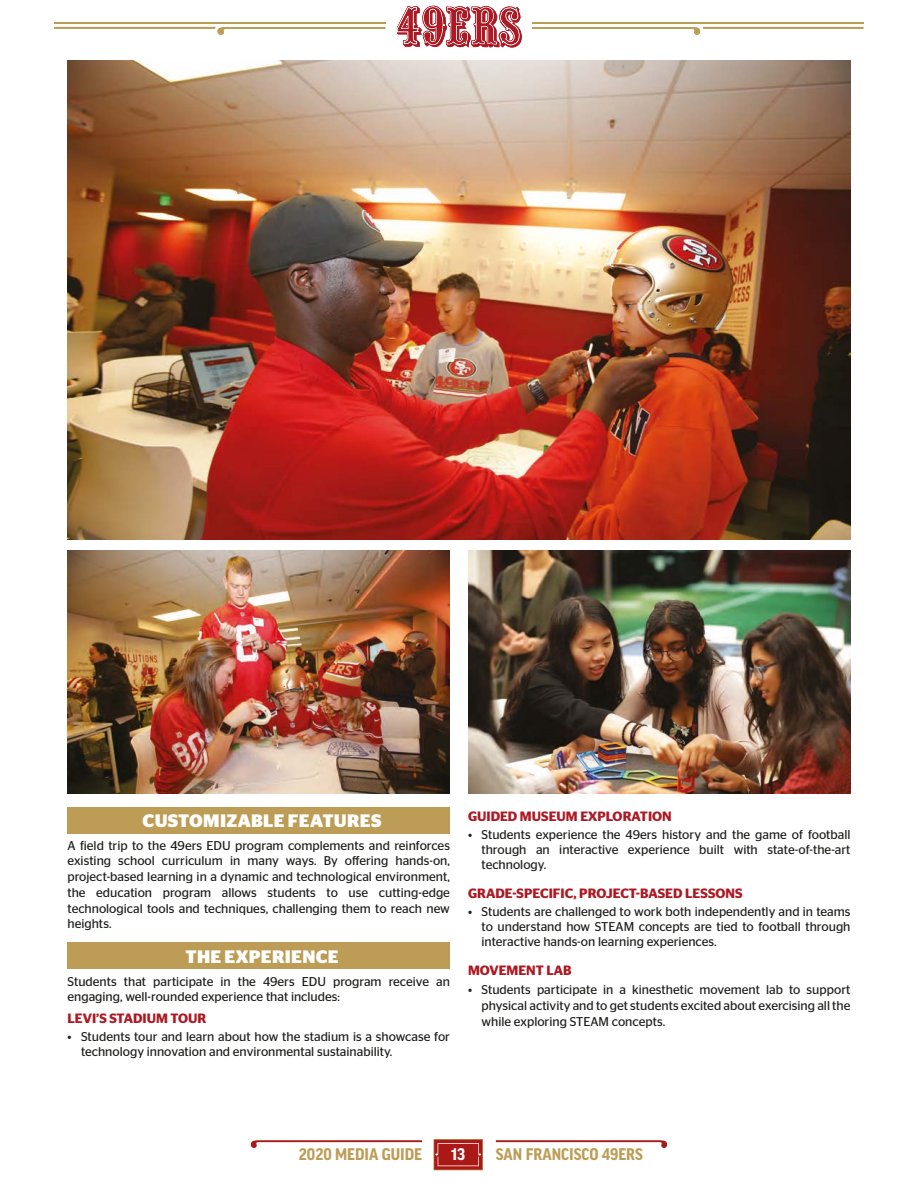
<style>
.page{position:relative;width:918px;height:1188px;background:#fff}
.page>*{position:absolute;margin:0;border:0;box-sizing:border-box;transform-origin:0 0}
.t1{font:700 18px "Stag Sans";letter-spacing:.02em;color:#fff}
.t2{font:700 18px "Good Headline Pro Narr";color:#bd9d55}
.t3{font:700 18px "Good Headline Pro Narr";color:#fff}
.t4{font:600 13.5px "Stag Sans";color:#ad1923}
.t5{font:12.75px/15.8px "Stag Sans";color:#1d1d1b;text-align:justify}
</style>
<div class="page">
<hr style="left:54px;top:22px;width:331px;height:2px;background:#bb9d54">
<svg style="left:398px;top:6px;width:124px;height:42px"></svg>
<svg style="left:54px;top:27px;width:331px;height:8px"></svg>
<svg style="left:532px;top:27px;width:331px;height:8px"></svg>
<hr style="left:532px;top:22px;width:331px;height:2px;background:#bb9d54">
<svg style="left:433px;top:1139px;width:50px;height:31px"></svg>
<svg style="left:251px;top:1140px;width:171px;height:8px"></svg>
<svg style="left:496px;top:1140px;width:171px;height:8px"></svg>
<div style="left:68px;top:807px;width:382px;height:27px;background:#bd9d55"></div>
<div style="left:68px;top:942px;width:382px;height:27px;background:#bd9d55"></div>
<img style="left:68px;top:60px;width:782px;height:480px">
<img style="left:468px;top:551px;width:382px;height:243px">
<img style="left:68px;top:551px;width:382px;height:243px">
<h1 class="t1" style="left:143px;top:810px;width:241px">CUSTOMIZABLE FEATURES</h1>
<p class="t5" style="left:68px;top:837px;width:384px">A field trip to the 49ers EDU program complements and reinforces existing school curriculum in many ways. By offering hands-on, project-based learning in a dynamic and technological environment, the education program allows students to use cutting-edge technological tools and techniques, challenging them to reach new heights.</p>
<h1 class="t1" style="left:185px;top:946px;width:155px">THE EXPERIENCE</h1>
<p class="t5" style="left:68px;top:973px;width:384px">Students that participate in the 49ers EDU program receive an engaging, well-rounded experience that includes:</p>
<p class="t4" style="left:68px;top:1010px;width:141px">LEVI’S STADIUM TOUR</p>
<p class="t5" style="left:81px;top:1029px;width:371px;line-height:15px;text-indent:-14px">• Students tour and learn about how the stadium is a showcase for technology innovation and environmental sustainability.</p>
<p class="t4" style="left:468px;top:808px;width:205px">GUIDED MUSEUM EXPLORATION</p>
<p class="t5" style="left:482px;top:827px;width:370px;line-height:15px;text-indent:-14px">• Students experience the 49ers history and the game of football through an interactive experience built with state-of-the-art technology.</p>
<p class="t4" style="left:468px;top:885px;width:276px">GRADE-SPECIFIC, PROJECT-BASED LESSONS</p>
<p class="t5" style="left:482px;top:904px;width:371px;line-height:15px;text-indent:-14px">• Students are challenged to work both independently and in teams to understand how STEAM concepts are tied to football through interactive hands-on learning experiences.</p>
<p class="t4" style="left:468px;top:963px;width:105px">MOVEMENT LAB</p>
<p class="t5" style="left:482px;top:982px;width:371px;text-indent:-14px">• Students participate in a kinesthetic movement lab to support physical activity and to get students excited about exercising all the while exploring STEAM concepts.</p>
<h1 class="t2" style="left:299px;top:1145px;width:125px">2020 MEDIA GUIDE</h1>
<h1 class="t3" style="left:451px;top:1145px;width:16px">13</h1>
<h1 class="t2" style="left:496px;top:1145px;width:149px">SAN FRANCISCO 49ERS</h1>
</div>
